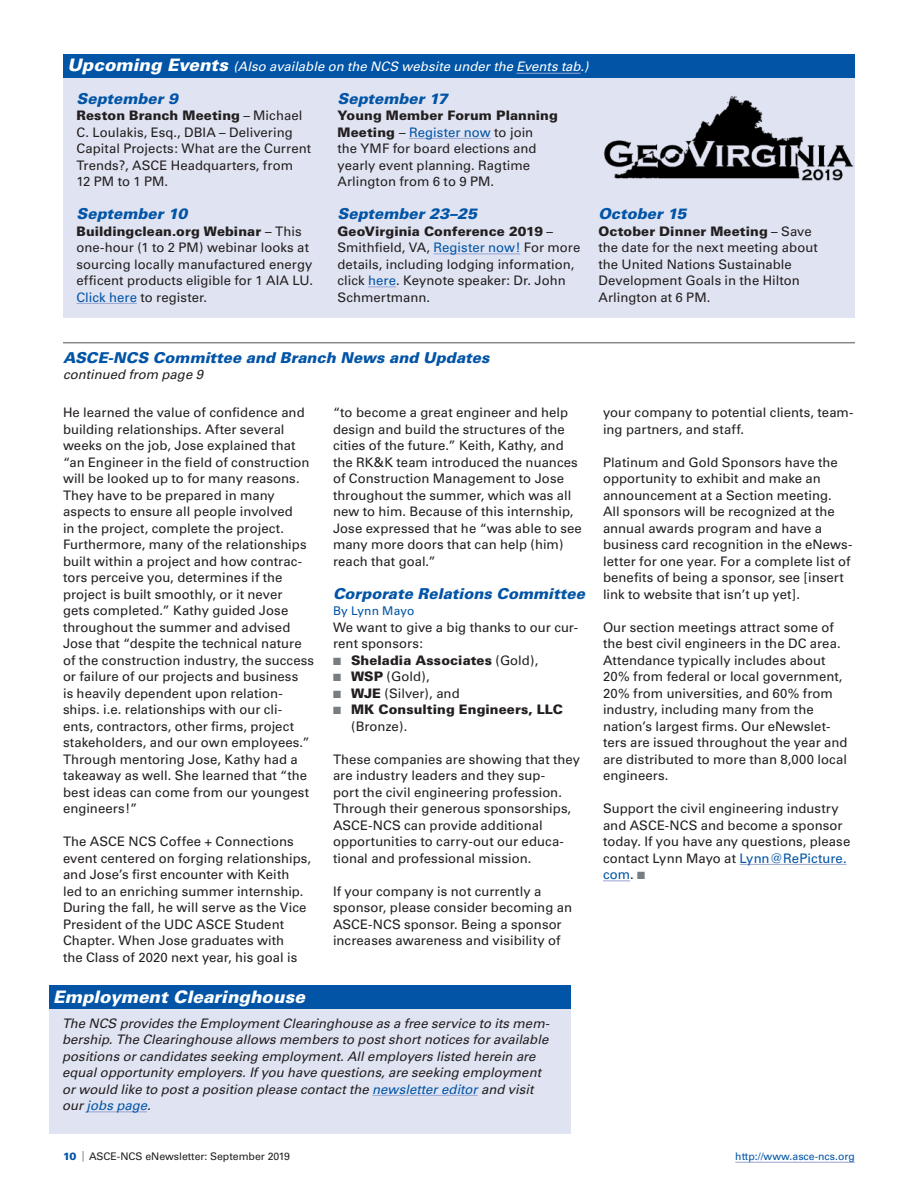
<style>
.page{position:relative;width:918px;height:1188px;background:#fff}
.page>*{position:absolute;margin:0;border:0;box-sizing:border-box;transform-origin:0 0}
.Department_Head{font:italic 900 17.25px "Univers";color:#fff}
.Head_2{font:italic 900 15px "Univers";color:#0154a6}
.Head_2_Rule{font:italic 900 15px "Univers";color:#0154a6}
.Text{font:13.2px/16.5px "Univers";letter-spacing:.005em;color:#231f20}
.Text-2{font:italic 13.2px/16.5px "Univers";color:#231f20}
.Head_2-2{font:13.2px/16.5px "Univers";color:#231f20}
.Department_Head-2{font:italic 13.2px "Univers";color:#fff}
.t1{font:900 13.2px/16.5px "Univers";letter-spacing:.005em;color:#231f20}
.Byline_One_Col{font:12px "Univers";letter-spacing:.005em;color:#0154a6}
.t2{font:10.5px "Univers";color:#231f20}
.t3{font:10.5px "Univers";color:#0154a6}
.s1{font-weight:900;font-size:17.25px}
.s2{font-weight:900}
.s3{color:#0154a6}
.s4{color:#787d83}
.s5{font-weight:400}
.s6{font-weight:900;color:#0154a6}
</style>
<div class="page">
<hr style="left:735px;top:1162px;width:120px;height:1px;background:#98a4d3">
<div style="left:63px;top:54px;width:792px;height:264px;background:#e0e4f2"></div>
<hr style="left:76px;top:303px;width:61px;height:1px;background:#98a4d3">
<hr style="left:409px;top:138px;width:82px;height:1px;background:#98a4d3">
<hr style="left:433px;top:254px;width:87px;height:1px;background:#98a4d3">
<svg style="left:368px;top:287px;width:28px;height:1px"></svg>
<div style="left:63px;top:54px;width:792px;height:24px;background:#0154a6"></div>
<hr style="left:516px;top:73px;width:65px;height:1px;background:#98a4d3">
<div style="left:49px;top:986px;width:522px;height:148px;background:#e0e4f2"></div>
<hr style="left:372px;top:1095px;width:106px;height:1px;background:#98a4d3">
<hr style="left:87px;top:1112px;width:60px;height:1px;background:#98a4d3">
<div style="left:49px;top:986px;width:522px;height:24px;background:#0154a6"></div>
<hr style="left:740px;top:864px;width:107px;height:1px;background:#98a4d3">
<svg style="left:603px;top:881px;width:27px;height:1px"></svg>
<hr style="left:63px;top:342px;width:792px;height:1px;background:#87898c">
<img style="left:603px;top:96px;width:251px;height:84px">
<p class="Department_Head-2" style="left:68px;top:59px;width:523px"><span class="s1">Upcoming Events</span> (Also available on the NCS website under the Events tab.)</p>
<p class="Head_2" style="left:76px;top:89px;width:103px">September 9</p>
<p class="Text" style="left:76px;top:107px;width:236px"><span class="s2">Reston Branch Meeting</span> – Michael<br>C. Loulakis, Esq., DBIA – Delivering<br>Capital Projects: What are the Current<br>Trends?, ASCE Headquarters, from<br>12 PM to 1 PM.</p>
<p class="Head_2" style="left:76px;top:204px;width:112px">September 10</p>
<p class="Text" style="left:76px;top:223px;width:238px"><span class="s2">Buildingclean.org Webinar</span> – This one-hour (1 to 2 PM) webinar looks at sourcing locally manufactured energy efficent products eligible for 1 AIA LU.<br><span class="s3">Click here</span> to register.</p>
<p class="Head_2" style="left:338px;top:89px;width:112px">September 17</p>
<p class="Head_2-2" style="left:338px;top:107px;width:222px"><span class="s2">Young Member Forum Planning<br>Meeting</span> – <span class="s3">Register now</span> to join<br>the YMF for board elections and yearly event planning. Ragtime<br>Arlington from 6 to 9 PM.</p>
<p class="Head_2" style="left:338px;top:204px;width:141px">September 23–25</p>
<p class="Text" style="left:338px;top:223px;width:244px"><span class="s2">GeoVirginia Conference 2019</span> –<br>Smithfield, VA, <span class="s3">Register now!</span> For more details, including lodging information, click <span class="s3">here</span>. Keynote speaker: Dr. John<br>Schmertmann.</p>
<p class="Head_2" style="left:598px;top:204px;width:90px">October 15</p>
<p class="Text" style="left:598px;top:223px;width:221px"><span class="s2">October Dinner Meeting</span> – Save the date for the next meeting about the United Nations Sustainable<br>Development Goals in the Hilton<br>Arlington at 6 PM.</p>
<p class="Head_2_Rule" style="left:63px;top:348px;width:428px">ASCE-NCS Committee and Branch News and Updates</p>
<p class="Text-2" style="left:63px;top:367px;width:142px">continued from page 9</p>
<p class="Text" style="left:63px;top:404px;width:253px">He learned the value of confidence and building relationships. After several weeks on the job, Jose explained that “an Engineer in the field of construction will be looked up to for many reasons.<br>They have to be prepared in many aspects to ensure all people involved<br>in the project, complete the project.<br>Furthermore, many of the relationships built within a project and how contrac&shy;tors perceive you, determines if the project is built smoothly, or it never<br>gets completed.” Kathy guided Jose throughout the summer and advised Jose that “despite the technical nature of the construction industry, the success or failure of our projects and business<br>is heavily dependent upon relation&shy;ships. i.e. relationships with our cli&shy;ents, contractors, other firms, project stakeholders, and our own employees.” Through mentoring Jose, Kathy had a takeaway as well. She learned that “the best ideas can come from our youngest engineers!”</p>
<p class="Text" style="left:63px;top:833px;width:250px">The ASCE NCS Coffee + Connections event centered on forging relationships, and Jose’s first encounter with Keith led to an enriching summer internship.<br>During the fall, he will serve as the Vice President of the UDC ASCE Student Chapter. When Jose graduates with<br>the Class of 2020 next year, his goal is</p>
<p class="Department_Head" style="left:53px;top:986px;width:253px">Employment Clearinghouse</p>
<p class="Text" style="left:333px;top:404px;width:250px">“to become a great engineer and help design and build the structures of the cities of the future.” Keith, Kathy, and the RK&amp;K team introduced the nuances of Construction Management to Jose throughout the summer, which was all new to him. Because of this internship, Jose expressed that he “was able to see many more doors that can help (him) reach that goal.”</p>
<p class="Head_2" style="left:333px;top:584px;width:253px">Corporate Relations Committee</p>
<p class="Byline_One_Col" style="left:333px;top:604px;width:83px">By Lynn Mayo</p>
<p class="Text" style="left:333px;top:619px;width:247px">We want to give a big thanks to our cur&shy;rent sponsors:</p>
<p class="t1" style="left:333px;top:651px;width:207px"><span class="s4">■</span> Sheladia Associates <span class="s5">(Gold),</span></p>
<p class="Text" style="left:333px;top:668px;width:98px"><span class="s4">■</span> <span class="s2">WSP</span> (Gold),</p>
<p class="Text" style="left:333px;top:685px;width:128px"><span class="s4">■</span> <span class="s2">WJE</span> (Silver), and</p>
<p class="t1" style="left:351px;top:701px;width:214px;text-indent:-18px"><span class="s4">■</span> MK Consulting Engineers, LLC <span class="s5">(Bronze).</span></p>
<p class="Text" style="left:333px;top:751px;width:249px">These companies are showing that they are industry leaders and they sup-<br>port the civil engineering profession.<br>Through their generous sponsorships, ASCE-NCS can provide additional opportunities to carry-out our educa&shy;tional and professional mission.</p>
<p class="Text" style="left:333px;top:883px;width:241px">If your company is not currently a sponsor, please consider becoming an ASCE-NCS sponsor. Being a sponsor increases awareness and visibility of</p>
<p class="Text-2" style="left:62px;top:1015px;width:489px">The NCS provides the Employment Clearinghouse as a free service to its mem&shy;bership. The Clearinghouse allows members to post short notices for available positions or candidates seeking employment. All employers listed herein are equal opportunity employers. If you have questions, are seeking employment or would like to post a position please contact the <span class="s3">newsletter editor</span> and visit our <span class="s3">jobs page</span>.</p>
<p class="Text" style="left:603px;top:404px;width:252px">your company to potential clients, team&shy;ing partners, and staff.</p>
<p class="Text" style="left:603px;top:454px;width:251px">Platinum and Gold Sponsors have the opportunity to exhibit and make an announcement at a Section meeting.<br>All sponsors will be recognized at the annual awards program and have a business card recognition in the eNews&shy;letter for one year. For a complete list of benefits of being a sponsor, see [insert link to website that isn’t up yet].</p>
<p class="Text" style="left:603px;top:619px;width:246px">Our section meetings attract some of the best civil engineers in the DC area.<br>Attendance typically includes about 20% from federal or local government, 20% from universities, and 60% from industry, including many from the nation’s largest firms. Our eNewslet&shy;ters are issued throughout the year and are distributed to more than 8,000 local engineers.</p>
<p class="Text" style="left:603px;top:800px;width:249px">Support the civil engineering industry and ASCE-NCS and become a sponsor today. If you have any questions, please contact Lynn Mayo at <span class="s3">Lynn@RePicture. com</span>. <span class="s4">■</span></p>
<p class="t2" style="left:63px;top:1150px;width:228px"><span class="s6">10</span> <span class="s4">|</span> ASCE-NCS eNewsletter: September 2019</p>
<p class="t3" style="left:735px;top:1150px;width:121px">http://www.asce-ncs.org</p>
</div>
